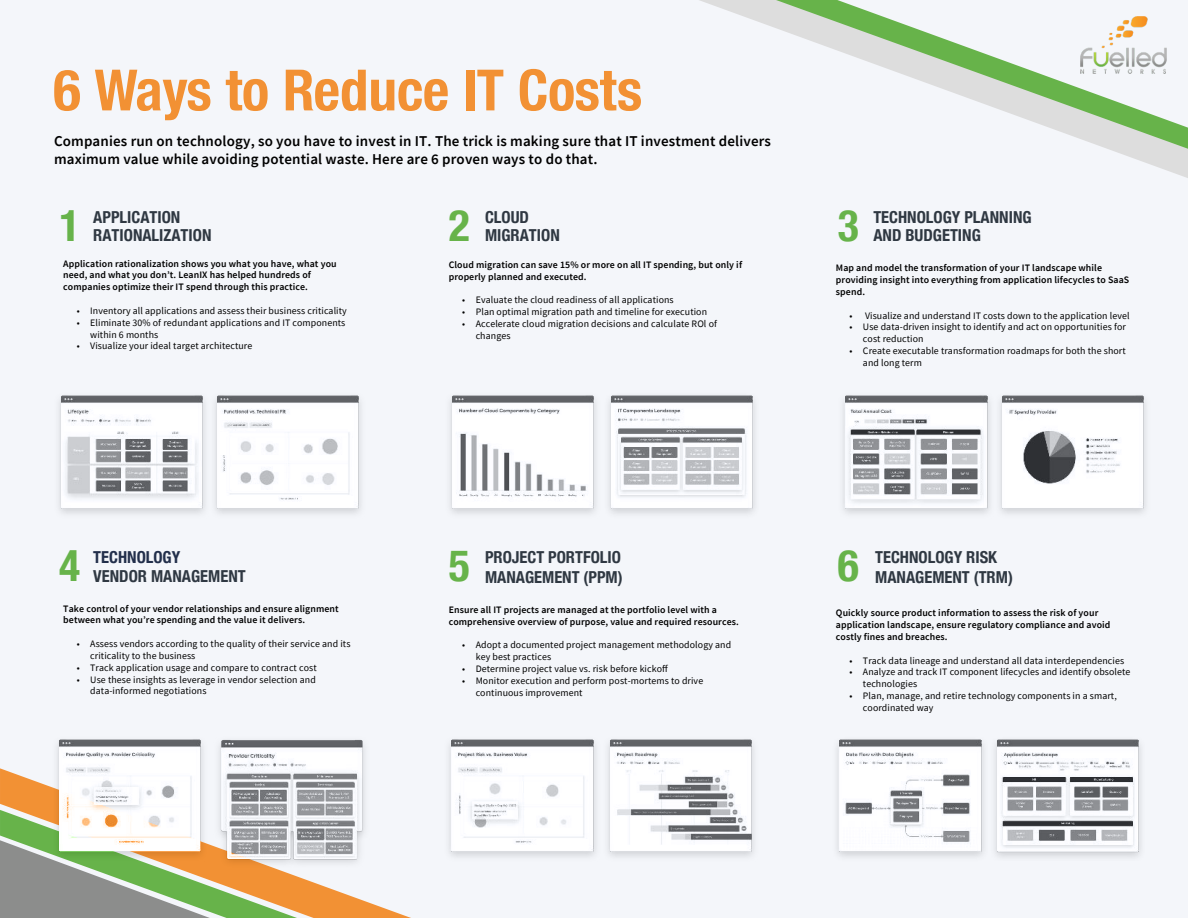
<style>
.page{position:relative;width:1188px;height:918px;background:#f4f6fa}
.page>*{position:absolute;margin:0;border:0;box-sizing:border-box;transform-origin:0 0}
.t1{font:700 condensed 57px "Helvetica Neue";letter-spacing:-.005em;color:#f29134}
.t2{font:700 condensed 43.8px "Helvetica Neue";color:#67b34a}
.t3{font:700 condensed 16.5px/18.6px "Helvetica Neue";color:#2f3842}
.t4{font:700 condensed 16.5px "Helvetica Neue";color:#222f4b}
.t5{font:600 15px/18px "Source Sans Pro";letter-spacing:.01em;color:#000}
.t6{font:9.9px "Source Sans Pro";letter-spacing:.01em;color:#000}
.t7{font:600 9.9px/11.9px "Source Sans Pro";letter-spacing:.01em;color:#000}
</style>
<div class="page">
<svg style="left:699px;top:0;width:489px;height:178px"></svg>
<svg style="left:0;top:768px;width:411px;height:150px"></svg>
<img style="left:59px;top:395px;width:302px;height:119px">
<img style="left:843px;top:395px;width:303px;height:119px">
<img style="left:450px;top:395px;width:146px;height:119px">
<img style="left:609px;top:395px;width:146px;height:119px">
<img style="left:51px;top:739px;width:157px;height:123px">
<img style="left:213px;top:739px;width:157px;height:128px">
<img style="left:449px;top:739px;width:147px;height:118px">
<img style="left:608px;top:739px;width:146px;height:118px">
<img style="left:837px;top:739px;width:147px;height:118px">
<img style="left:995px;top:739px;width:146px;height:119px">
<img style="left:1081px;top:17px;width:85px;height:56px">
<h1 class="t1" style="left:53px;top:69px;width:590px">6 Ways to Reduce IT Costs</h1>
<h3 class="t5" style="left:54px;top:133px;width:719px">Companies run on technology, so you have to invest in IT. The trick is making sure that IT investment delivers maximum value while avoiding potential waste. Here are 6 proven ways to do that.</h3>
<h2 class="t2" style="left:60px;top:209px;width:23px">1</h2>
<h3 class="t3" style="left:93px;top:209px;width:120px">APPLICATION<br>RATIONALIZATION</h3>
<h2 class="t2" style="left:449px;top:209px;width:23px">2</h2>
<h3 class="t3" style="left:485px;top:209px;width:76px">CLOUD<br>MIGRATION</h3>
<h2 class="t2" style="left:838px;top:209px;width:23px">3</h2>
<h3 class="t3" style="left:873px;top:209px;width:160px">TECHNOLOGY PLANNING<br>AND BUDGETING</h3>
<p class="t7" style="left:63px;top:258px;width:275px">Application rationalization shows you what you have, what you need, and what you don’t. LeanIX has helped hundreds of companies optimize their IT spend through this practice.</p>
<p class="t6" style="left:77px;top:307px;width:272px">ï Inventory all applications and assess their business criticality</p>
<p class="t6" style="left:77px;top:319px;width:270px">ï Eliminate 30% of redundant applications and IT components</p>
<p class="t6" style="left:90px;top:330px;width:69px">within 6 months</p>
<p class="t6" style="left:77px;top:342px;width:177px">ï Visualize your ideal target architecture</p>
<p class="t7" style="left:449px;top:260px;width:295px">Cloud migration can save 15% or more on all IT spending, but only if properly planned and executed.</p>
<p class="t6" style="left:462px;top:296px;width:213px">ï Evaluate the cloud readiness of all applications</p>
<p class="t6" style="left:462px;top:308px;width:246px">ï Plan optimal migration path and timeline for execution</p>
<p class="t6" style="left:462px;top:320px;width:256px">ï Accelerate cloud migration decisions and calculate ROl of</p>
<p class="t6" style="left:476px;top:332px;width:36px">changes</p>
<p class="t7" style="left:836px;top:263px;width:295px">Map and model the transformation of your IT landscape while providing insight into everything from application lifecycles to SaaS spend.</p>
<p class="t6" style="left:849px;top:311px;width:4px">ï</p>
<p class="t6" style="left:865px;top:311px;width:266px">Visualize and understand IT costs down to the application level</p>
<p class="t6" style="left:849px;top:323px;width:278px">ï Use data-driven insight to identify and act on opportunities for</p>
<p class="t6" style="left:863px;top:335px;width:62px">cost reduction</p>
<p class="t6" style="left:849px;top:347px;width:278px">ï Create executable transformation roadmaps for both the short</p>
<p class="t6" style="left:863px;top:359px;width:61px">and long term</p>
<h2 class="t2" style="left:59px;top:549px;width:23px">4</h2>
<h3 class="t4" style="left:93px;top:551px;width:89px">TECHNOLOGY</h3>
<h3 class="t3" style="left:93px;top:568px;width:154px">VENDOR MANAGEMENT</h3>
<h2 class="t2" style="left:449px;top:549px;width:23px">5</h2>
<h3 class="t3" style="left:485px;top:549px;width:139px;line-height:19.8px">PROJECT PORTFOLIO<br>MANAGEMENT (PPM)</h3>
<h2 class="t2" style="left:838px;top:549px;width:23px">6</h2>
<h3 class="t3" style="left:875px;top:549px;width:139px;line-height:19.8px">TECHNOLOGY RISK<br>MANAGEMENT (TRM)</h3>
<p class="t7" style="left:63px;top:603px;width:277px">Take control of your vendor relationships and ensure alignment between what you’re spending and the value it delivers.</p>
<p class="t6" style="left:77px;top:640px;width:275px">ï Assess vendors according to the quality of their service and its</p>
<p class="t6" style="left:90px;top:652px;width:107px">criticality to the business</p>
<p class="t6" style="left:77px;top:664px;width:241px">ï Track application usage and compare to contract cost</p>
<p class="t6" style="left:77px;top:675px;width:241px">ï Use these insights as leverage in vendor selection and</p>
<p class="t6" style="left:90px;top:687px;width:118px">data-informed negotiations</p>
<p class="t7" style="left:449px;top:605px;width:292px">Ensure all IT projects are managed at the portfolio level with a comprehensive overview of purpose, value and required resources.</p>
<p class="t6" style="left:462px;top:641px;width:271px">ï Adopt a documented project management methodology and</p>
<p class="t6" style="left:476px;top:653px;width:77px">key best practices</p>
<p class="t6" style="left:462px;top:665px;width:207px">ï Determine project value vs. risk before kickoff</p>
<p class="t6" style="left:462px;top:677px;width:243px">ï Monitor execution and perform post-mortems to drive</p>
<p class="t6" style="left:476px;top:689px;width:108px">continuous improvement</p>
<p class="t7" style="left:836px;top:608px;width:276px">Quickly source product information to assess the risk of your application landscape, ensure regulatory compliance and avoid costly fines and breaches.</p>
<p class="t6" style="left:849px;top:656px;width:276px">ï Track data lineage and understand all data interdependencies</p>
<p class="t6" style="left:849px;top:668px;width:283px">ï Analyze and track IT component lifecycles and identify obsolete</p>
<p class="t6" style="left:863px;top:680px;width:56px">technologies</p>
<p class="t6" style="left:849px;top:692px;width:269px">ï Plan, manage, and retire technology components in a smart,</p>
<p class="t6" style="left:863px;top:704px;width:72px">coordinated way</p>
</div>
